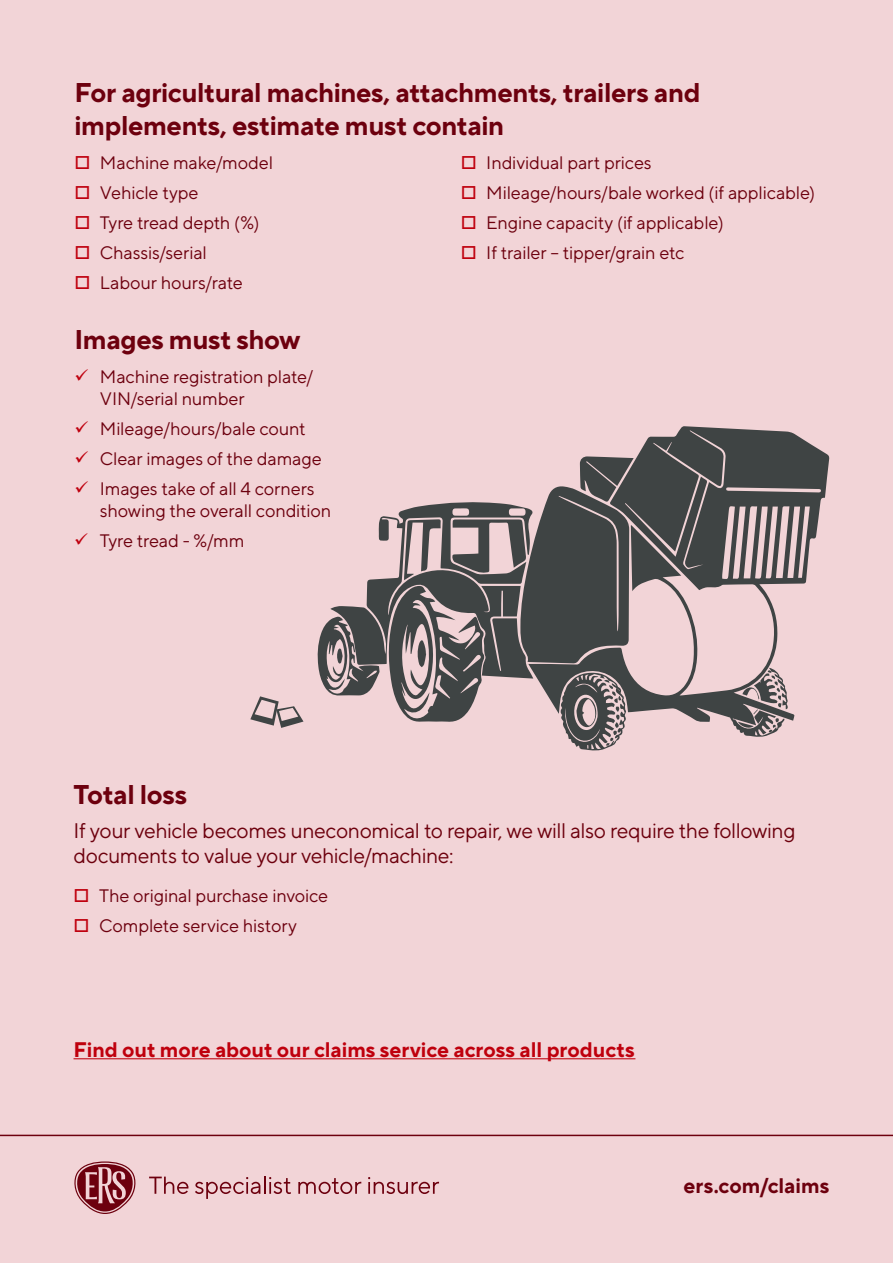
<style>
.page{position:relative;width:893px;height:1263px;background:#f2d4d7}
.page>*{position:absolute;margin:0;border:0;box-sizing:border-box;transform-origin:0 0}
.t1{font:700 27px/32.4px "TT Norms Pro";letter-spacing:-.015em;color:#6d000e}
.t2{font:21px/25.2px "TT Norms Pro";letter-spacing:-.02em;color:#6d000d}
.t3{font:700 21px "TT Norms Pro";color:#bf000d}
.t4{font:700 21px "TT Norms Pro";color:#6d000e}
.t5{font:18px/30.2px "TT Norms Pro";letter-spacing:-.01em;color:#6d000e}
</style>
<div class="page">
<svg style="left:250px;top:696px;width:53px;height:32px"></svg>
<svg style="left:634px;top:426px;width:195px;height:311px"></svg>
<svg style="left:738px;top:668px;width:50px;height:64px"></svg>
<svg style="left:317px;top:456px;width:317px;height:295px"></svg>
<hr style="left:74px;top:1058px;width:561px;height:1px;background:#bf000d">
<svg style="left:74px;top:1161px;width:62px;height:53px"></svg>
<svg style="left:149px;top:1176px;width:39px;height:18px"></svg>
<svg style="left:195px;top:1176px;width:96px;height:23px"></svg>
<svg style="left:298px;top:1178px;width:63px;height:16px"></svg>
<svg style="left:368px;top:1177px;width:71px;height:17px"></svg>
<hr style="left:0;top:1135px;width:893px;height:1px;background:#6d000e">
<h1 class="t1" style="left:74px;top:75px;width:628px">For agricultural machines, attachments, trailers and implements, estimate must contain</h1>
<p class="t5" style="left:100px;top:146px;width:175px">Machine make/model<br>Vehicle type<br>Tyre tread depth (%)<br>Chassis/serial<br>Labour hours/rate</p>
<p class="t5" style="left:486px;top:146px;width:330px">Individual part prices<br>Mileage/hours/bale worked (if applicable)<br>Engine capacity (if applicable)<br>If trailer – tipper/grain etc</p>
<h1 class="t1" style="left:74px;top:322px;width:227px">Images must show</h1>
<p class="t5" style="left:100px;top:365px;width:215px;line-height:21.6px">Machine registration plate/<br>VIN/serial number</p>
<p class="t5" style="left:100px;top:412px;width:223px">Mileage/hours/bale count<br>Clear images of the damage<br>Images take of all 4 corners</p>
<p class="t5" style="left:100px;top:494px;width:233px">showing the overall condition<br>Tyre tread - %/mm</p>
<h1 class="t1" style="left:74px;top:777px;width:115px">Total loss</h1>
<p class="t2" style="left:74px;top:816px;width:723px">If your vehicle becomes uneconomical to repair, we will also require the following documents to value your vehicle/machine:</p>
<p class="t5" style="left:99px;top:879px;width:231px">The original purchase invoice<br>Complete service history</p>
<p class="t3" style="left:74px;top:1034px;width:563px">Find out more about our claims service across all products</p>
<p class="t4" style="left:684px;top:1170px;width:147px">ers.com/claims</p>
</div>
